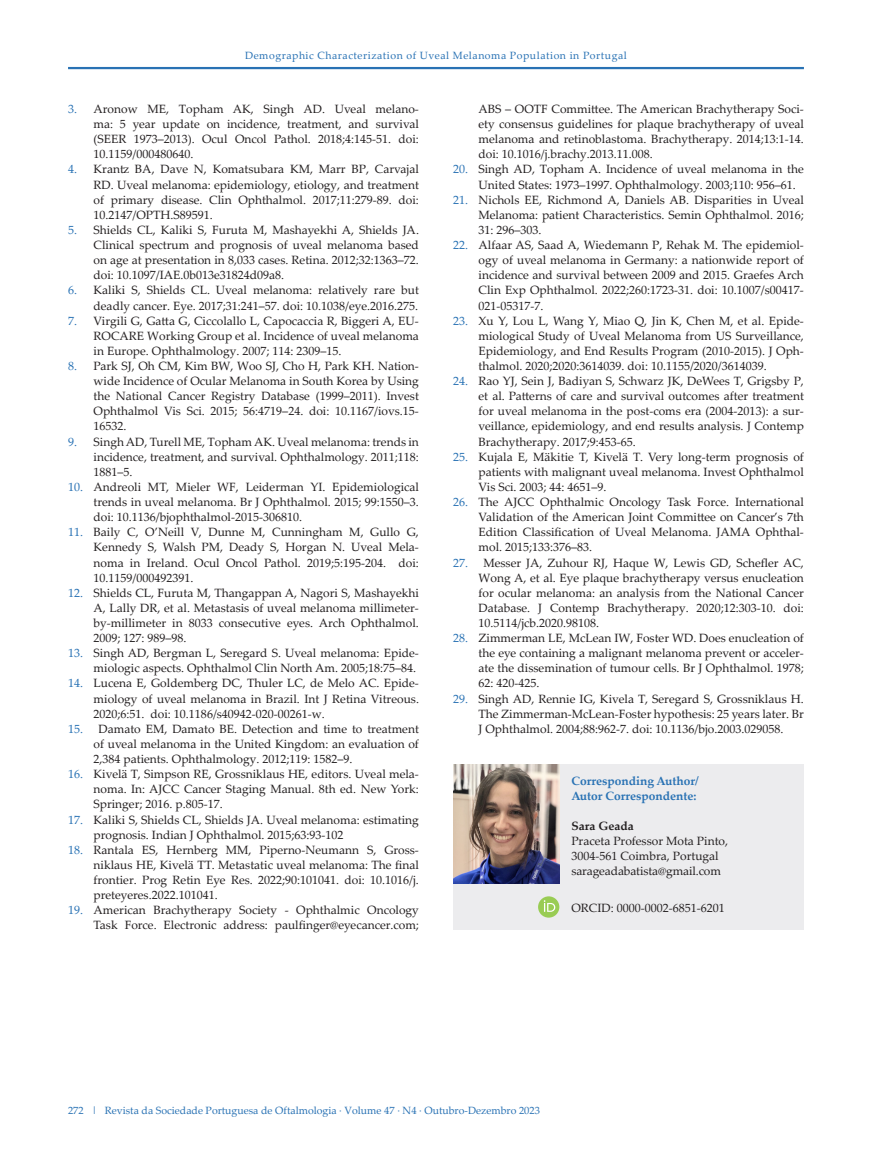
<style>
.page{position:relative;width:872px;height:1170px;background:#fff}
.page>*{position:absolute;margin:0;border:0;box-sizing:border-box;transform-origin:0 0}
.Referências{font:12px/15.1px "Palatino Linotype";color:#231f20;text-align:justify}
.t1{font:700 12px/15px "Palatino Linotype";color:#2972b4}
.t2{font:700 12px "Palatino Linotype";color:#231f20}
.t3{font:10.5px "Palatino Linotype";color:#2972b4}
.t4{font:10.5px "Palatino Linotype";letter-spacing:.05em;color:#2972b4}
.s1{color:#2972b4}
</style>
<div class="page">
<hr style="left:68px;top:67px;width:736px;height:2px;background:#2972b4">
<div style="left:453px;top:764px;width:351px;height:165px;background:#ececee"></div>
<img style="left:453px;top:764px;width:106px;height:119px">
<div style="left:538px;top:896px;width:21px;height:21px;background:#99cc54;border-radius:50%"></div>
<svg style="left:544px;top:900px;width:11px;height:11px"></svg>
<p class="t4" style="left:245px;top:48px;width:383px">Demographic Characterization of Uveal Melanoma Population in Portugal</p>
<p class="Referências" style="left:94px;top:101px;width:327px;text-indent:-26px"><span class="s1">3.</span> Aronow ME, Topham AK, Singh AD. Uveal melano&shy;ma: 5 year update on incidence, treatment, and survival (SEER 1973–2013). Ocul Oncol Pathol. 2018;4:145-51. doi:<br>10.1159/000480640.</p>
<p class="Referências" style="left:94px;top:161px;width:327px;text-indent:-26px"><span class="s1">4.</span> Krantz BA, Dave N, Komatsubara KM, Marr BP, Carvajal RD. Uveal melanoma: epidemiology, etiology, and treatment of primary disease. Clin Ophthalmol. 2017;11:279-89. doi:<br>10.2147/OPTH.S89591.</p>
<p class="Referências" style="left:94px;top:222px;width:327px;text-indent:-26px"><span class="s1">5.</span> Shields CL, Kaliki S, Furuta M, Mashayekhi A, Shields JA.<br>Clinical spectrum and prognosis of uveal melanoma based on age at presentation in 8,033 cases. Retina. 2012;32:1363–72. doi: 10.1097/IAE.0b013e31824d09a8.</p>
<p class="Referências" style="left:68px;top:282px;width:352px;text-align:right"><span class="s1">6.</span> Kaliki S, Shields CL. Uveal melanoma: relatively rare but deadly cancer. Eye. 2017;31:241–57. doi: 10.1038/eye.2016.275.</p>
<p class="Referências" style="left:94px;top:312px;width:327px;text-indent:-26px"><span class="s1">7.</span> Virgili G, Gatta G, Ciccolallo L, Capocaccia R, Biggeri A, EU-ROCARE Working Group et al. Incidence of uveal melanoma in Europe. Ophthalmology. 2007; 114: 2309–15.</p>
<p class="Referências" style="left:94px;top:358px;width:327px;text-indent:-26px"><span class="s1">8.</span> Park SJ, Oh CM, Kim BW, Woo SJ, Cho H, Park KH. Nation&shy;wide Incidence of Ocular Melanoma in South Korea by Using the National Cancer Registry Database (1999–2011). Invest Ophthalmol Vis Sci. 2015; 56:4719–24. doi: 10.1167/iovs.15- 16532.</p>
<p class="Referências" style="left:94px;top:433px;width:327px;text-indent:-26px"><span class="s1">9.</span> Singh AD, Turell ME, Topham AK. Uveal melanoma: trends in incidence, treatment, and survival. Ophthalmology. 2011;118:<br>1881–5.</p>
<p class="Referências" style="left:94px;top:479px;width:327px;text-indent:-26px"><span class="s1">10.</span> Andreoli MT, Mieler WF, Leiderman YI. Epidemiological trends in uveal melanoma. Br J Ophthalmol. 2015; 99:1550–3. doi: 10.1136/bjophthalmol-2015-306810.</p>
<p class="Referências" style="left:94px;top:524px;width:327px;text-indent:-26px"><span class="s1">11.</span> Baily C, O’Neill V, Dunne M, Cunningham M, Gullo G, Kennedy S, Walsh PM, Deady S, Horgan N. Uveal Mela&shy;noma in Ireland. Ocul Oncol Pathol. 2019;5:195-204. doi:<br>10.1159/000492391.</p>
<p class="Referências" style="left:94px;top:584px;width:327px;text-indent:-26px"><span class="s1">12.</span> Shields CL, Furuta M, Thangappan A, Nagori S, Mashayekhi A, Lally DR, et al. Metastasis of uveal melanoma millimeter&shy;by-millimeter in 8033 consecutive eyes. Arch Ophthalmol.<br>2009; 127: 989–98.</p>
<p class="Referências" style="left:68px;top:645px;width:352px;text-align:right"><span class="s1">13.</span> Singh AD, Bergman L, Seregard S. Uveal melanoma: Epide&shy;miologic aspects. Ophthalmol Clin North Am. 2005;18:75–84.</p>
<p class="Referências" style="left:94px;top:675px;width:327px;text-indent:-26px"><span class="s1">14.</span> Lucena E, Goldemberg DC, Thuler LC, de Melo AC. Epide&shy;miology of uveal melanoma in Brazil. Int J Retina Vitreous.<br>2020;6:51. doi: 10.1186/s40942-020-00261-w.</p>
<p class="Referências" style="left:94px;top:720px;width:327px;text-indent:-26px"><span class="s1">15.</span> Damato EM, Damato BE. Detection and time to treatment of uveal melanoma in the United Kingdom: an evaluation of 2,384 patients. Ophthalmology. 2012;119: 1582–9.</p>
<p class="Referências" style="left:94px;top:766px;width:327px;text-indent:-26px"><span class="s1">16.</span> Kivelä T, Simpson RE, Grossniklaus HE, editors. Uveal mela&shy;noma. In: AJCC Cancer Staging Manual. 8th ed. New York:<br>Springer; 2016. p.805-17.</p>
<p class="Referências" style="left:94px;top:811px;width:327px;text-indent:-26px"><span class="s1">17.</span> Kaliki S, Shields CL, Shields JA. Uveal melanoma: estimating prognosis. Indian J Ophthalmol. 2015;63:93-102</p>
<p class="Referências" style="left:94px;top:841px;width:327px;text-indent:-26px"><span class="s1">18.</span> Rantala ES, Hernberg MM, Piperno-Neumann S, Gross&shy;niklaus HE, Kivelä TT. Metastatic uveal melanoma: The final frontier. Prog Retin Eye Res. 2022;90:101041. doi: 10.1016/j. preteyeres.2022.101041.</p>
<p class="Referências" style="left:68px;top:902px;width:352px;text-align:right"><span class="s1">19.</span> American Brachytherapy Society - Ophthalmic Oncology<br>Task Force. Electronic address: paulfinger@eyecancer.com;</p>
<p class="Referências" style="left:478px;top:101px;width:327px">ABS – OOTF Committee. The American Brachytherapy Soci&shy;ety consensus guidelines for plaque brachytherapy of uveal melanoma and retinoblastoma. Brachytherapy. 2014;13:1-14. doi: 10.1016/j.brachy.2013.11.008.</p>
<p class="Referências" style="left:478px;top:161px;width:327px;text-indent:-26px"><span class="s1">20.</span> Singh AD, Topham A. Incidence of uveal melanoma in the<br>United States: 1973–1997. Ophthalmology. 2003;110: 956–61.</p>
<p class="Referências" style="left:478px;top:191px;width:327px;text-indent:-26px"><span class="s1">21.</span> Nichols EE, Richmond A, Daniels AB. Disparities in Uveal Melanoma: patient Characteristics. Semin Ophthalmol. 2016; 31: 296–303.</p>
<p class="Referências" style="left:478px;top:237px;width:327px;text-indent:-26px"><span class="s1">22.</span> Alfaar AS, Saad A, Wiedemann P, Rehak M. The epidemiol&shy;ogy of uveal melanoma in Germany: a nationwide report of incidence and survival between 2009 and 2015. Graefes Arch Clin Exp Ophthalmol. 2022;260:1723-31. doi: 10.1007/s00417- 021-05317-7.</p>
<p class="Referências" style="left:478px;top:312px;width:327px;text-indent:-26px"><span class="s1">23.</span> Xu Y, Lou L, Wang Y, Miao Q, Jin K, Chen M, et al. Epide&shy;miological Study of Uveal Melanoma from US Surveillance, Epidemiology, and End Results Program (2010-2015). J Oph&shy;thalmol. 2020;2020:3614039. doi: 10.1155/2020/3614039.</p>
<p class="Referências" style="left:478px;top:373px;width:327px;text-indent:-26px"><span class="s1">24.</span> Rao YJ, Sein J, Badiyan S, Schwarz JK, DeWees T, Grigsby P, et al. Patterns of care and survival outcomes after treatment for uveal melanoma in the post-coms era (2004-2013): a sur&shy;veillance, epidemiology, and end results analysis. J Contemp Brachytherapy. 2017;9:453-65.</p>
<p class="Referências" style="left:478px;top:448px;width:327px;text-indent:-26px"><span class="s1">25.</span> Kujala E, Mäkitie T, Kivelä T. Very long-term prognosis of patients with malignant uveal melanoma. Invest Ophthalmol Vis Sci. 2003; 44: 4651–9.</p>
<p class="Referências" style="left:478px;top:494px;width:327px;text-indent:-26px"><span class="s1">26.</span> The AJCC Ophthalmic Oncology Task Force. International Validation of the American Joint Committee on Cancer’s 7th Edition Classification of Uveal Melanoma. JAMA Ophthal&shy;mol. 2015;133:376–83.</p>
<p class="Referências" style="left:478px;top:554px;width:327px;text-indent:-26px"><span class="s1">27.</span> Messer JA, Zuhour RJ, Haque W, Lewis GD, Schefler AC, Wong A, et al. Eye plaque brachytherapy versus enucleation for ocular melanoma: an analysis from the National Cancer Database. J Contemp Brachytherapy. 2020;12:303-10. doi:<br>10.5114/jcb.2020.98108.</p>
<p class="Referências" style="left:478px;top:630px;width:327px;text-indent:-26px"><span class="s1">28.</span> Zimmerman LE, McLean IW, Foster WD. Does enucleation of the eye containing a malignant melanoma prevent or acceler&shy;ate the dissemination of tumour cells. Br J Ophthalmol. 1978; 62: 420-425.</p>
<p class="Referências" style="left:478px;top:690px;width:327px;text-indent:-26px"><span class="s1">29.</span> Singh AD, Rennie IG, Kivela T, Seregard S, Grossniklaus H.<br>The Zimmerman-McLean-Foster hypothesis: 25 years later. Br J Ophthalmol. 2004;88:962-7. doi: 10.1136/bjo.2003.029058.</p>
<p class="t1" style="left:571px;top:772px;width:129px">Corresponding Author/<br>Autor Correspondente:</p>
<p class="t2" style="left:571px;top:816px;width:64px">Sara Geada</p>
<p class="Referências" style="left:571px;top:832px;width:158px">Praceta Professor Mota Pinto,</p>
<p class="Referências" style="left:571px;top:847px;width:149px">3004-561 Coimbra, Portugal</p>
<p class="Referências" style="left:571px;top:862px;width:151px">sarageadabatista@gmail.com</p>
<p class="Referências" style="left:571px;top:899px;width:155px">ORCID: 0000-0002-6851-6201</p>
<p class="t3" style="left:68px;top:1102px;width:473px">272 | Revista da Sociedade Portuguesa de Oftalmologia · Volume 47 · N4 · Outubro-Dezembro 2023</p>
</div>
